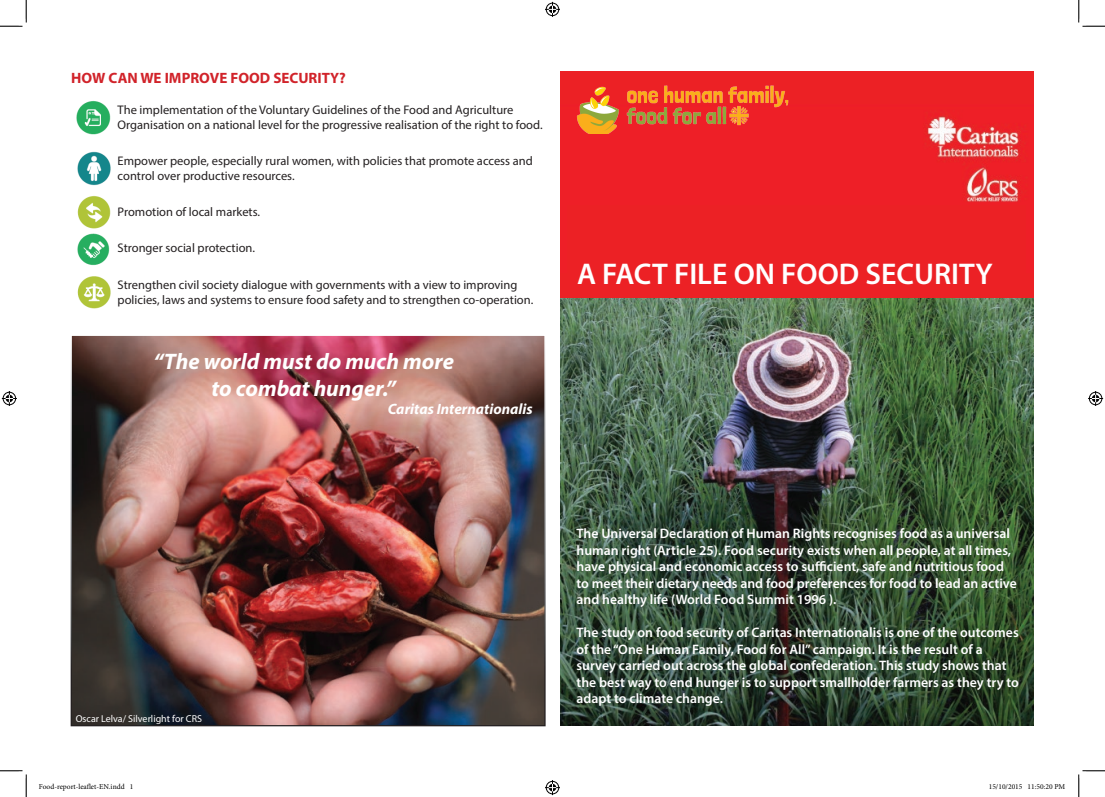
<style>
.page{position:relative;width:1105px;height:797px;background:#fff}
.page>*{position:absolute;margin:0;border:0;box-sizing:border-box;transform-origin:0 0}
.t1{font:600 30px "Myriad Pro";color:#fff}
.t2{font:italic 700 22.5px/27px "Myriad Pro";color:#fff;text-align:center}
.t3{font:700 15px "Myriad Pro";color:#d1232a}
.t4{font:italic 700 15px "Myriad Pro";color:#fff}
.t5{font:600 13.75px/16.5px "Myriad Pro";color:#fff}
.t6{font:12.5px/15px "Myriad Pro";color:#231f20}
.t7{font:10px "Myriad Pro";color:#fff}
.t8{font:7.5px "Minion Pro";color:#000}
</style>
<div class="page">
<img style="left:560px;top:104px;width:474px;height:621px">
<img style="left:73px;top:337px;width:471px;height:387px">
<img style="left:76px;top:101px;width:35px;height:34px">
<img style="left:77px;top:151px;width:34px;height:34px">
<img style="left:77px;top:196px;width:34px;height:33px">
<img style="left:77px;top:233px;width:33px;height:33px">
<img style="left:77px;top:276px;width:34px;height:33px">
<div style="left:560px;top:71px;width:474px;height:33px;background:#ec2125"></div>
<img style="left:575px;top:86px;width:213px;height:48px">
<div style="left:560px;top:273px;width:474px;height:24px;background:#ec2125"></div>
<div style="left:567px;top:205px;width:458px;height:85px;background:#ec2125"></div>
<svg style="left:0;top:0;width:27px;height:27px"></svg>
<svg style="left:0;top:770px;width:27px;height:27px"></svg>
<svg style="left:1078px;top:0;width:27px;height:27px"></svg>
<svg style="left:1078px;top:770px;width:27px;height:27px"></svg>
<svg style="left:545px;top:2px;width:15px;height:15px"></svg>
<svg style="left:545px;top:780px;width:15px;height:15px"></svg>
<svg style="left:2px;top:391px;width:15px;height:15px"></svg>
<svg style="left:1088px;top:391px;width:15px;height:15px"></svg>
<p class="t3" style="left:71px;top:68px;width:276px">HOW CAN WE IMPROVE FOOD SECURITY?</p>
<p class="t6" style="left:118px;top:102px;width:426px">The implementation of the Voluntary Guidelines of the Food and Agriculture<br>Organisation on a national level for the progressive realisation of the right to food.</p>
<p class="t6" style="left:118px;top:153px;width:417px">Empower people, especially rural women, with policies that promote access and control over productive resources.</p>
<p class="t6" style="left:118px;top:204px;width:144px">Promotion of local markets.</p>
<p class="t6" style="left:118px;top:240px;width:139px">Stronger social protection.</p>
<p class="t6" style="left:118px;top:277px;width:417px">Strengthen civil society dialogue with governments with a view to improving policies, laws and systems to ensure food safety and to strengthen co-operation.</p>
<h2 class="t2" style="left:153px;top:347px;width:302px">“The world must do much more to combat hunger.”</h2>
<p class="t4" style="left:388px;top:399px;width:147px">Caritas Internationalis</p>
<h1 class="t1" style="left:577px;top:254px;width:417px">A FACT FILE ON FOOD SECURITY</h1>
<p class="t7" style="left:76px;top:712px;width:128px">Oscar Lelva/ Silverlight for CRS</p>
<p class="t5" style="left:576px;top:525px;width:442px">The Universal Declaration of Human Rights recognises food as a universal human right (Article 25). Food security exists when all people, at all times, have physical and economic access to sufficient, safe and nutritious food to meet their dietary needs and food preferences for food to lead an active and healthy life (World Food Summit 1996 ).</p>
<p class="t5" style="left:576px;top:624px;width:444px">The study on food security of Caritas Internationalis is one of the outcomes of the “One Human Family, Food for All” campaign. It is the result of a survey carried out across the global confederation. This study shows that the best way to end hunger is to support smallholder farmers as they try to adapt to climate change.</p>
<p class="t8" style="left:39px;top:782px;width:96px">Food-report-leaflet-EN.indd 1</p>
<p class="t8" style="left:989px;top:782px;width:78px">15/10/2015 11:50:20 PM</p>
</div>
